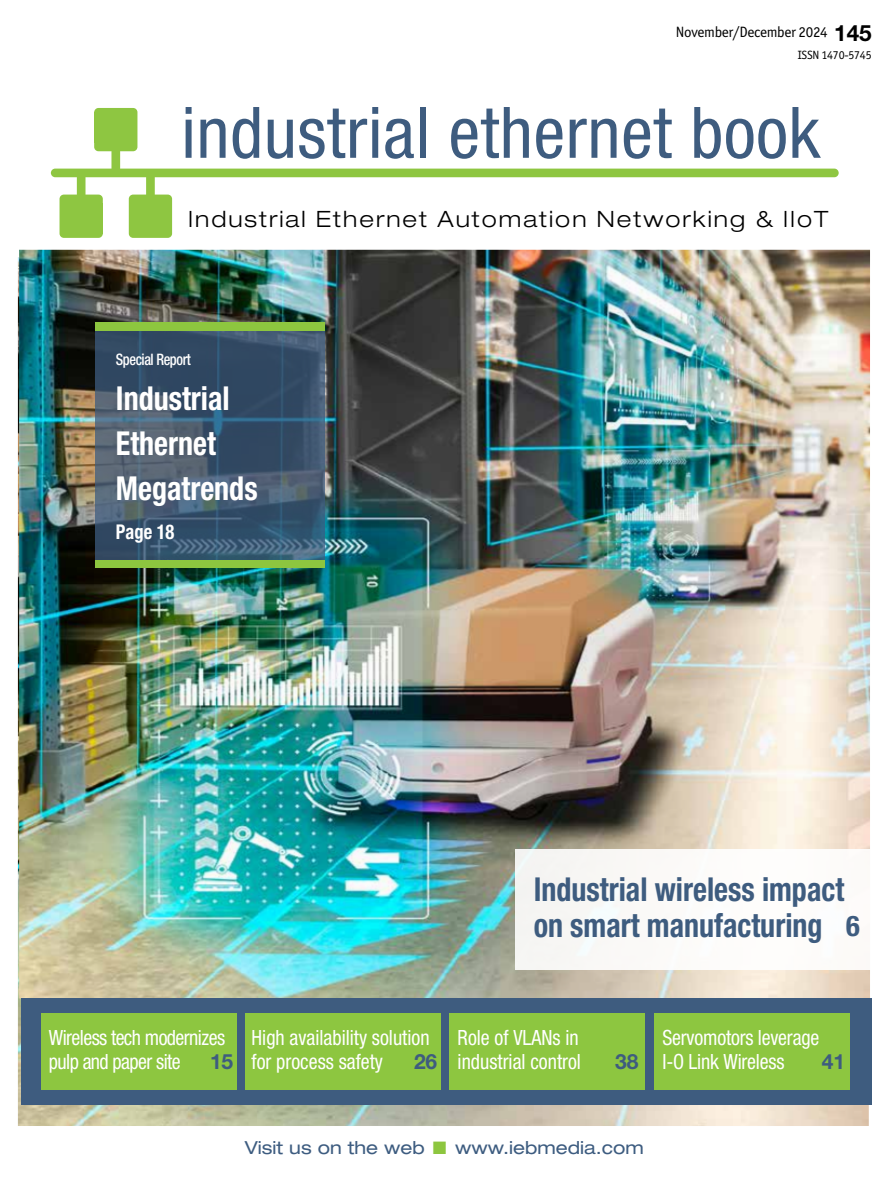
<style>
.page{position:relative;width:893px;height:1191px;background:#fff}
.page>*{position:absolute;margin:0;border:0;box-sizing:border-box;transform-origin:0 0}
.t1{font:700 condensed 33px/36px "Helvetica Neue LT Std";color:#3e5c7f;scale:.91 1}
.t2{font:700 condensed 33px/45px "Helvetica Neue LT Std";color:#fff;scale:.91 1}
.t3{font:700 condensed 28.5px "Helvetica Neue LT Std";color:#3e5c7f}
.t4{font:300 expanded 22.5px "Helvetica Neue LT Std";letter-spacing:.09em;color:#000}
.t5{font:700 22.5px "Helvetica Neue LT Std";color:#000}
.t6{font:condensed 21px/24px "Helvetica Neue LT Std";letter-spacing:-.005em;color:#fff;scale:.95 1}
.t7{font:condensed 21px/24px "Helvetica Neue LT Std";letter-spacing:-.03em;color:#fff;scale:.95 1}
.t8{font:700 21px "Helvetica Neue LT Std";letter-spacing:-.01em;color:#3e5c7f}
.t9{font:700 condensed 20.4px "Helvetica Neue LT Std";color:#fff;scale:.91 1}
.t10{font:expanded 18px "Helvetica Neue LT Std";color:#3d5c80}
.t11{font:500 condensed 15.75px "Helvetica Neue LT Std";letter-spacing:-.03em;color:#fff;scale:.91 1}
.t12{font:15px "Officina Sans ITC Std";letter-spacing:-.02em;color:#000}
.t13{font:12px "Officina Sans ITC Std";letter-spacing:-.02em;color:#000}
.s1{color:#8dc63f}
</style>
<div class="page">
<img style="left:18px;top:257px;width:851px;height:869px">
<img style="left:19px;top:250px;width:851px;height:748px">
<div style="left:21px;top:998px;width:851px;height:106px;background:#3e5c7f"></div>
<div style="left:41px;top:1013px;width:196px;height:77px;background:#8dc640"></div>
<div style="left:246px;top:1013px;width:195px;height:77px;background:#8dc640"></div>
<div style="left:450px;top:1013px;width:195px;height:77px;background:#8dc640"></div>
<div style="left:654px;top:1013px;width:195px;height:77px;background:#8dc640"></div>
<div style="left:516px;top:849px;width:357px;height:120px;background:#fcfaf8"></div>
<div style="left:420px;top:107px;width:6px;height:51px;background:#3e5c7f"></div>
<svg style="left:51px;top:108px;width:788px;height:130px"></svg>
<div style="left:94px;top:112px;width:35px;height:31px;background:#8ec641"></div>
<div style="left:68px;top:203px;width:35px;height:30px;background:#8ec641"></div>
<div style="left:129px;top:199px;width:34px;height:30px;background:#8ec641"></div>
<svg style="left:95px;top:331px;width:229px;height:229px"></svg>
<div style="left:95px;top:322px;width:230px;height:9px;background:#8dc63f"></div>
<div style="left:95px;top:561px;width:230px;height:7px;background:#8dc63f"></div>
<p class="t12" style="left:676px;top:24px;width:153px">November/December 2024</p>
<p class="t5" style="left:834px;top:19px;width:39px">145</p>
<p class="t13" style="left:798px;top:48px;width:76px">ISSN 1470-5745</p>
<p class="t4" style="left:188px;top:206px;width:642px">Industrial Ethernet Automation Networking &amp; IIoT</p>
<p class="t11" style="left:116px;top:349px;width:84px">Special Report</p>
<h1 class="t2" style="left:116px;top:375px;width:157px">Industrial<br>Ethernet<br>Megatrends</h1>
<p class="t9" style="left:116px;top:519px;width:66px">Page 18</p>
<h1 class="t1" style="left:534px;top:870px;width:343px">Industrial wireless impact on smart manufacturing</h1>
<h2 class="t3" style="left:846px;top:908px;width:15px">6</h2>
<p class="t7" style="left:49px;top:1025px;width:187px">Wireless tech modernizes pulp and paper site</p>
<p class="t8" style="left:210px;top:1048px;width:24px">15</p>
<p class="t6" style="left:252px;top:1025px;width:189px">High availability solution for process safety</p>
<p class="t8" style="left:414px;top:1048px;width:24px">26</p>
<p class="t6" style="left:458px;top:1025px;width:131px">Role of VLANs in industrial control</p>
<p class="t8" style="left:615px;top:1048px;width:25px">38</p>
<p class="t6" style="left:662px;top:1025px;width:166px">Servomotors leverage<br>I-O Link Wireless</p>
<p class="t8" style="left:822px;top:1048px;width:25px">41</p>
<p class="t10" style="left:245px;top:1136px;width:400px">Visit us on the web <span class="s1">■</span> www.iebmedia.com</p>
</div>
